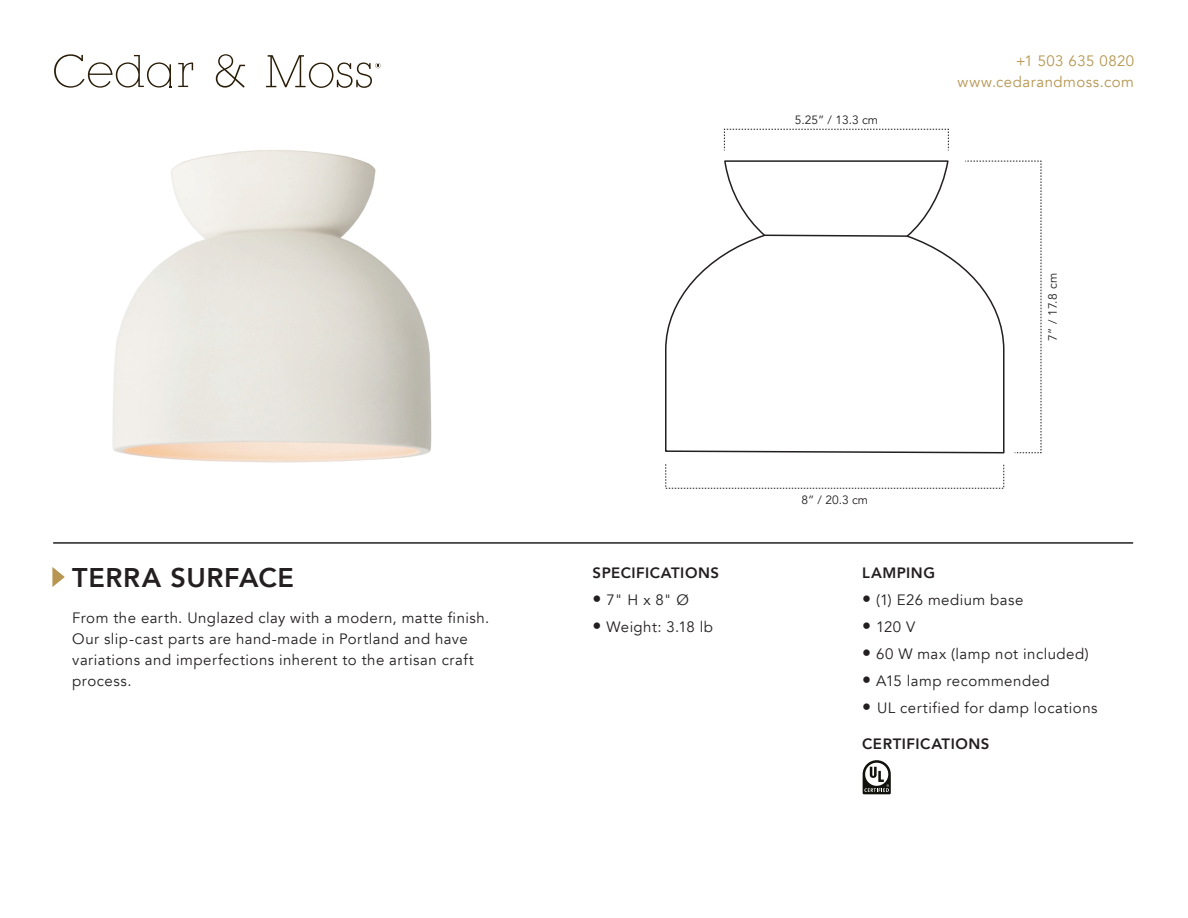
<style>
.page{position:relative;width:1188px;height:918px;background:#fff}
.page>*{position:absolute;margin:0;border:0;box-sizing:border-box;transform-origin:0 0}
.t1{font:800 27px "Avenir";letter-spacing:.02em;color:#231f20}
.t2{font:15px/21px "Avenir";letter-spacing:.03em;color:#231f20}
.t3{font:800 15px "Avenir";letter-spacing:.035em;color:#231f20}
.t4{font:15px "Avenir";letter-spacing:.03em;color:#b69651}
.t5{font:12px "Avenir";color:#231f20}
.s1{font-size:18px}
</style>
<div class="page">
<svg style="left:216px;top:54px;width:29px;height:34px"></svg>
<svg style="left:178px;top:63px;width:15px;height:24px"></svg>
<svg style="left:266px;top:55px;width:115px;height:33px"></svg>
<svg style="left:54px;top:54px;width:118px;height:34px"></svg>
<svg style="left:52px;top:567px;width:13px;height:20px"></svg>
<hr style="left:53px;top:542px;width:1080px;height:2px;background:#231f20">
<svg style="left:724px;top:128px;width:225px;height:23px"></svg>
<svg style="left:665px;top:254px;width:340px;height:200px"></svg>
<svg style="left:723px;top:160px;width:319px;height:293px"></svg>
<svg style="left:863px;top:760px;width:28px;height:34px"></svg>
<img style="left:112px;top:150px;width:320px;height:313px">
<h1 class="t1" style="left:72px;top:557px;width:223px">TERRA SURFACE</h1>
<p class="t2" style="left:72px;top:608px;width:418px">From the earth. Unglazed clay with a modern, matte finish.<br>Our slip-cast parts are hand-made in Portland and have variations and imperfections inherent to the artisan craft process.</p>
<p class="t3" style="left:593px;top:561px;width:128px">SPECIFICATIONS</p>
<p class="t2" style="left:593px;top:590px;width:98px"><span class="s1">•</span> 7" H x 8" Ø</p>
<p class="t2" style="left:593px;top:617px;width:122px"><span class="s1">•</span> Weight: 3.18 lb</p>
<p class="t4" style="left:1016px;top:52px;width:120px">+1 503 635 0820</p>
<p class="t5" style="left:795px;top:112px;width:85px">5.25” / 13.3 cm</p>
<p class="t5" style="left:801px;top:493px;width:68px">8” / 20.3 cm</p>
<p class="t4" style="left:958px;top:73px;width:178px">www.cedarandmoss.com</p>
<p class="t5" style="left:1046px;top:341px;width:69px;rotate:-90deg">7” / 17.8 cm</p>
<p class="t3" style="left:862px;top:561px;width:74px">LAMPING</p>
<p class="t2" style="left:862px;top:590px;width:163px"><span class="s1">•</span> (1) E26 medium base</p>
<p class="t2" style="left:862px;top:617px;width:54px"><span class="s1">•</span> 120 V</p>
<p class="t2" style="left:862px;top:644px;width:228px"><span class="s1">•</span> 60 W max (lamp not included)</p>
<p class="t2" style="left:862px;top:671px;width:189px"><span class="s1">•</span> A15 lamp recommended</p>
<p class="t2" style="left:862px;top:698px;width:237px"><span class="s1">•</span> UL certified for damp locations</p>
<p class="t3" style="left:862px;top:732px;width:129px">CERTIFICATIONS</p>
</div>
